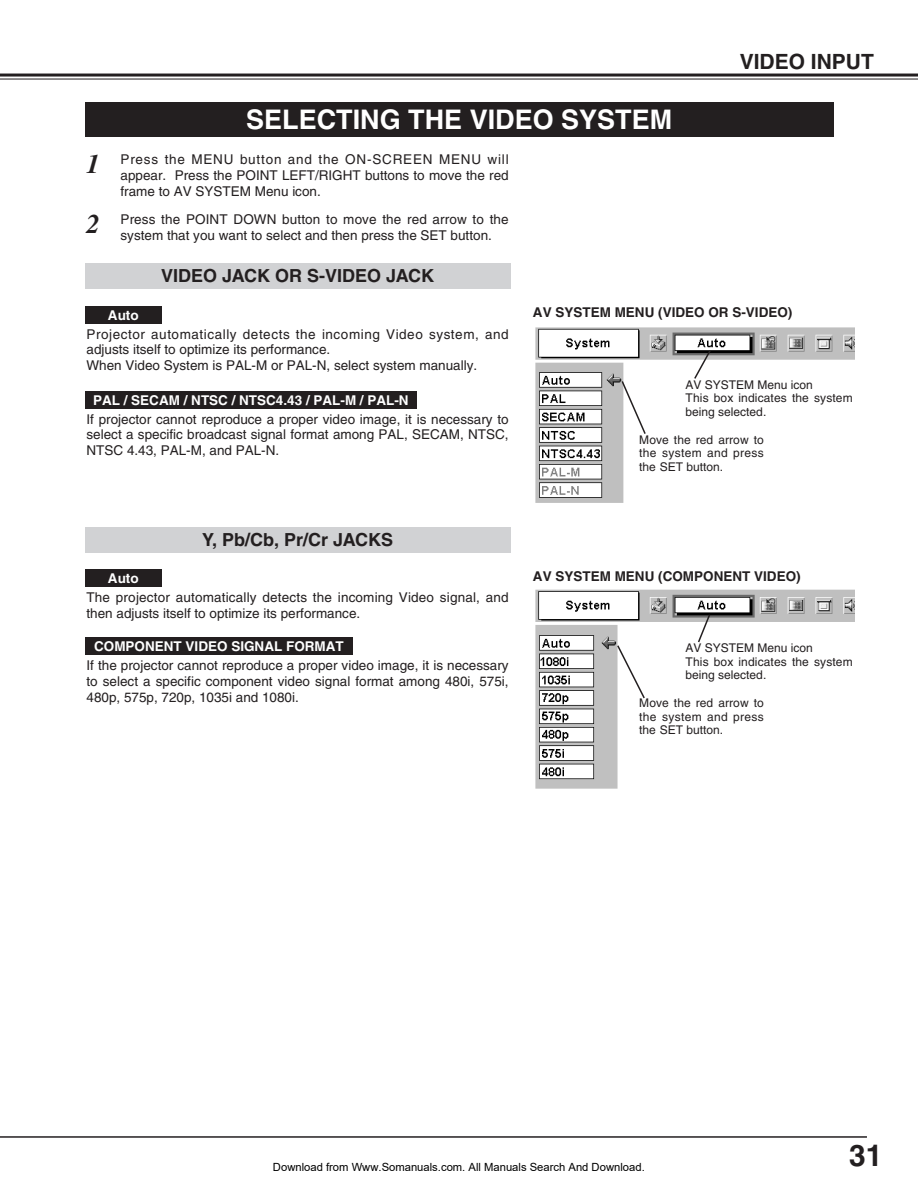
<style>
.page{position:relative;width:918px;height:1188px;background:#fff}
.page>*{position:absolute;margin:0;border:0;box-sizing:border-box;transform-origin:0 0}
.t1{font:700 30px "Helvetica";color:#231f20}
.t2{font:700 27px "Helvetica";color:#fff}
.t3{font:italic 700 27px "Times";color:#231f20}
.t4{font:700 21px "Helvetica";color:#231f20}
.t5{font:700 18px "Helvetica";color:#231f20}
.t6{font:13.5px/15.8px "Helvetica";color:#231f20;text-align:justify}
.t7{font:700 13.5px "Helvetica";color:#fff}
.t8{font:700 13.5px "Helvetica";color:#231f20}
.t9{font:12px/13.5px "Helvetica";letter-spacing:.005em;color:#231f20;text-align:justify}
.t10{font:11.25px "Arial";color:#000}
</style>
<div class="page">
<hr style="left:0;top:74px;width:918px;height:3px;background:#231f20">
<hr style="left:0;top:79px;width:918px;height:1px;background:#231f20">
<hr style="left:0;top:1136px;width:867px;height:2px;background:#231f20">
<img style="left:535px;top:327px;width:319px;height:176px">
<img style="left:535px;top:589px;width:319px;height:200px">
<div style="left:85px;top:102px;width:748px;height:34px;background:#231f20"></div>
<svg style="left:620px;top:379px;width:27px;height:57px"></svg>
<svg style="left:693px;top:349px;width:19px;height:31px"></svg>
<div style="left:85px;top:391px;width:332px;height:17px;background:#231f20"></div>
<div style="left:85px;top:570px;width:77px;height:17px;background:#231f20"></div>
<div style="left:85px;top:638px;width:268px;height:17px;background:#231f20"></div>
<div style="left:85px;top:264px;width:425px;height:25px;background:#d1d2d4"></div>
<div style="left:85px;top:527px;width:425px;height:26px;background:#d1d2d4"></div>
<div style="left:85px;top:306px;width:77px;height:17px;background:#231f20"></div>
<svg style="left:616px;top:644px;width:30px;height:56px"></svg>
<svg style="left:697px;top:613px;width:15px;height:31px"></svg>
<h3 class="t4" style="left:740px;top:53px;width:136px">VIDEO INPUT</h3>
<h2 class="t3" style="left:87px;top:155px;width:15px">1</h2>
<h2 class="t3" style="left:87px;top:214px;width:15px">2</h2>
<h2 class="t2" style="left:246px;top:110px;width:428px">SELECTING THE VIDEO SYSTEM</h2>
<p class="t6" style="left:121px;top:153px;width:390px">Press the MENU button and the ON-SCREEN MENU will appear. Press the POINT LEFT/RIGHT buttons to move the red frame to AV SYSTEM Menu icon.</p>
<p class="t6" style="left:121px;top:212px;width:390px">Press the POINT DOWN button to move the red arrow to the system that you want to select and then press the SET button.</p>
<p class="t7" style="left:108px;top:310px;width:32px">Auto</p>
<h3 class="t5" style="left:161px;top:270px;width:274px">VIDEO JACK OR S-VIDEO JACK</h3>
<p class="t8" style="left:533px;top:308px;width:261px">AV SYSTEM MENU (VIDEO OR S-VIDEO)</p>
<p class="t6" style="left:87px;top:327px;width:424px;text-align:left">Projector automatically detects the incoming Video system, and adjusts itself to optimize its performance.<br>When Video System is PAL-M or PAL-N, select system manually.</p>
<p class="t7" style="left:93px;top:395px;width:317px">PAL / SECAM / NTSC / NTSC4.43 / PAL-M / PAL-N</p>
<p class="t6" style="left:87px;top:412px;width:424px">If projector cannot reproduce a proper video image, it is necessary to select a specific broadcast signal format among PAL, SECAM, NTSC, NTSC 4.43, PAL-M, and PAL-N.</p>
<p class="t9" style="left:686px;top:379px;width:169px;text-align:left">AV SYSTEM Menu icon<br>This box indicates the system being selected.</p>
<p class="t9" style="left:639px;top:434px;width:126px">Move the red arrow to the system and press the SET button.</p>
<p class="t7" style="left:108px;top:574px;width:32px">Auto</p>
<h3 class="t5" style="left:202px;top:533px;width:193px">Y, Pb/Cb, Pr/Cr JACKS</h3>
<p class="t6" style="left:87px;top:591px;width:424px">The projector automatically detects the incoming Video signal, and then adjusts itself to optimize its performance.</p>
<p class="t6" style="left:87px;top:659px;width:424px">If the projector cannot reproduce a proper video image, it is necessary to select a specific component video signal format among 480i, 575i, 480p, 575p, 720p, 1035i and 1080i.</p>
<p class="t7" style="left:94px;top:642px;width:251px">COMPONENT VIDEO SIGNAL FORMAT</p>
<p class="t8" style="left:533px;top:571px;width:269px">AV SYSTEM MENU (COMPONENT VIDEO)</p>
<p class="t9" style="left:686px;top:642px;width:169px;text-align:left">AV SYSTEM Menu icon<br>This box indicates the system being selected.</p>
<p class="t9" style="left:639px;top:698px;width:126px">Move the red arrow to the system and press the SET button.</p>
<p class="t10" style="left:273px;top:1160px;width:373px">Download from Www.Somanuals.com. All Manuals Search And Download.</p>
<h1 class="t1" style="left:849px;top:1145px;width:35px">31</h1>
</div>
